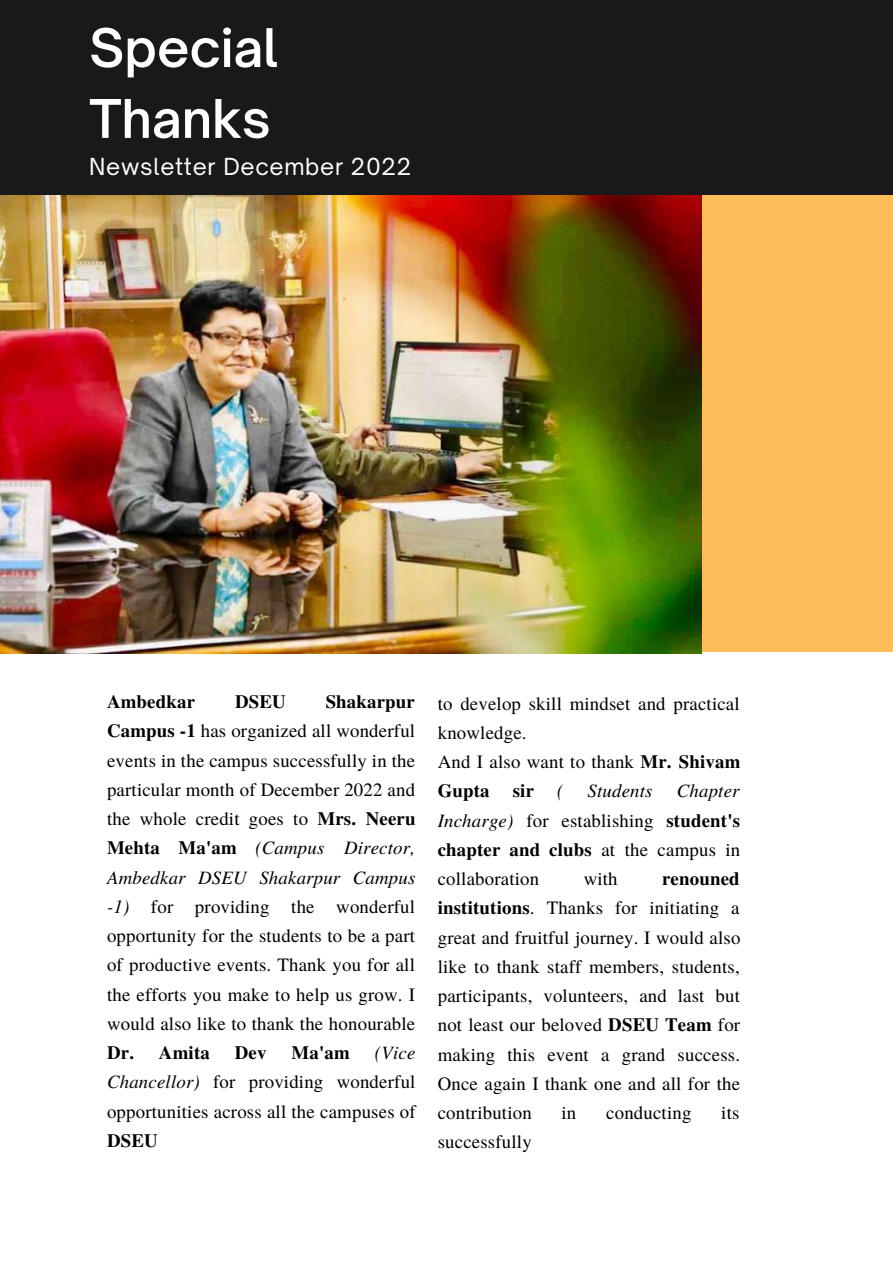
<style>
.page{position:relative;width:893px;height:1264px;background:#fff}
.page>*{position:absolute;margin:0;border:0;box-sizing:border-box;transform-origin:0 0}
.t1{font:600 51px/70.8px "Open Sauce One";color:#fff}
.t2{font:22.5px "Open Sauce One";letter-spacing:.03em;color:#fff}
.t3{font:18.75px/29.2px "Te X Gyre Termes";letter-spacing:.01em;color:#000;text-align:justify}
.t4{font:700 18.75px "Te X Gyre Termes";letter-spacing:.01em;color:#000}
.t5{font:italic 18.75px "Te X Gyre Termes";letter-spacing:.01em;color:#000}
.s1{font-weight:700}
.s2{font-style:italic}
</style>
<div class="page">
<div style="left:0;top:0;width:892px;height:195px;background:#191919"></div>
<img style="left:0;top:195px;width:701px;height:458px">
<div style="left:701px;top:195px;width:191px;height:456px;background:#ffbd59"></div>
<h1 class="t1" style="left:89px;top:12px;width:190px">Special<br>Thanks</h1>
<p class="t2" style="left:89px;top:153px;width:323px">Newsletter December 2022</p>
<p class="t3" style="left:107px;top:686px;width:310px;text-indent:218px"><span class="s1">Shakarpur Campus -1</span> has organized all wonderful events in the campus successfully in the particular month of December 2022 and the whole credit goes to <span class="s1">Mrs. Neeru Mehta Ma'am</span> <span class="s2">(Campus Director, Ambedkar DSEU Shakarpur Campus -1)</span> for providing the wonderful opportunity for the students to be a part of productive events. Thank you for all the efforts you make to help us grow. I would also like to thank the honourable</p>
<p class="t4" style="left:107px;top:1038px;width:104px">Dr. Amita</p>
<p class="t4" style="left:235px;top:1038px;width:33px">Dev</p>
<p class="t4" style="left:291px;top:1038px;width:60px">Ma'am</p>
<p class="t4" style="left:107px;top:687px;width:89px">Ambedkar</p>
<p class="t4" style="left:235px;top:687px;width:52px">DSEU</p>
<p class="t3" style="left:107px;top:1037px;width:310px;text-indent:268px"><span class="s2">(Vice Chancellor)</span> for providing wonderful opportunities across all the campuses of</p>
<p class="t4" style="left:107px;top:1125px;width:52px">DSEU</p>
<p class="t3" style="left:437px;top:687px;width:304px;text-align:left">to develop skill mindset and practical knowledge.<br>And I also want to thank <span class="s1">Mr. Shivam<br>Gupta sir</span> <span class="s2">(</span></p>
<p class="t3" style="left:437px;top:775px;width:304px;text-indent:239px"><span class="s2">Chapter Incharge)</span> for establishing <span class="s1">student's chapter and clubs</span> at the campus in collaboration</p>
<p class="t5" style="left:587px;top:777px;width:67px">Students</p>
<p class="t3" style="left:583px;top:863px;width:35px">with</p>
<p class="t3" style="left:437px;top:863px;width:304px;text-indent:224px"><span class="s1">renouned institutions</span>. Thanks for initiating a great and fruitful journey. I would also like to thank staff members, students, participants, volunteers, and last but not least our beloved <span class="s1">DSEU Team</span> for making this event a grand success.<br>Once again I thank one and all for the contribution</p>
<p class="t3" style="left:561px;top:1097px;width:16px">in</p>
<p class="t3" style="left:606px;top:1097px;width:87px">conducting</p>
<p class="t3" style="left:721px;top:1097px;width:20px">its</p>
<p class="t3" style="left:437px;top:1126px;width:95px">successfully</p>
</div>
